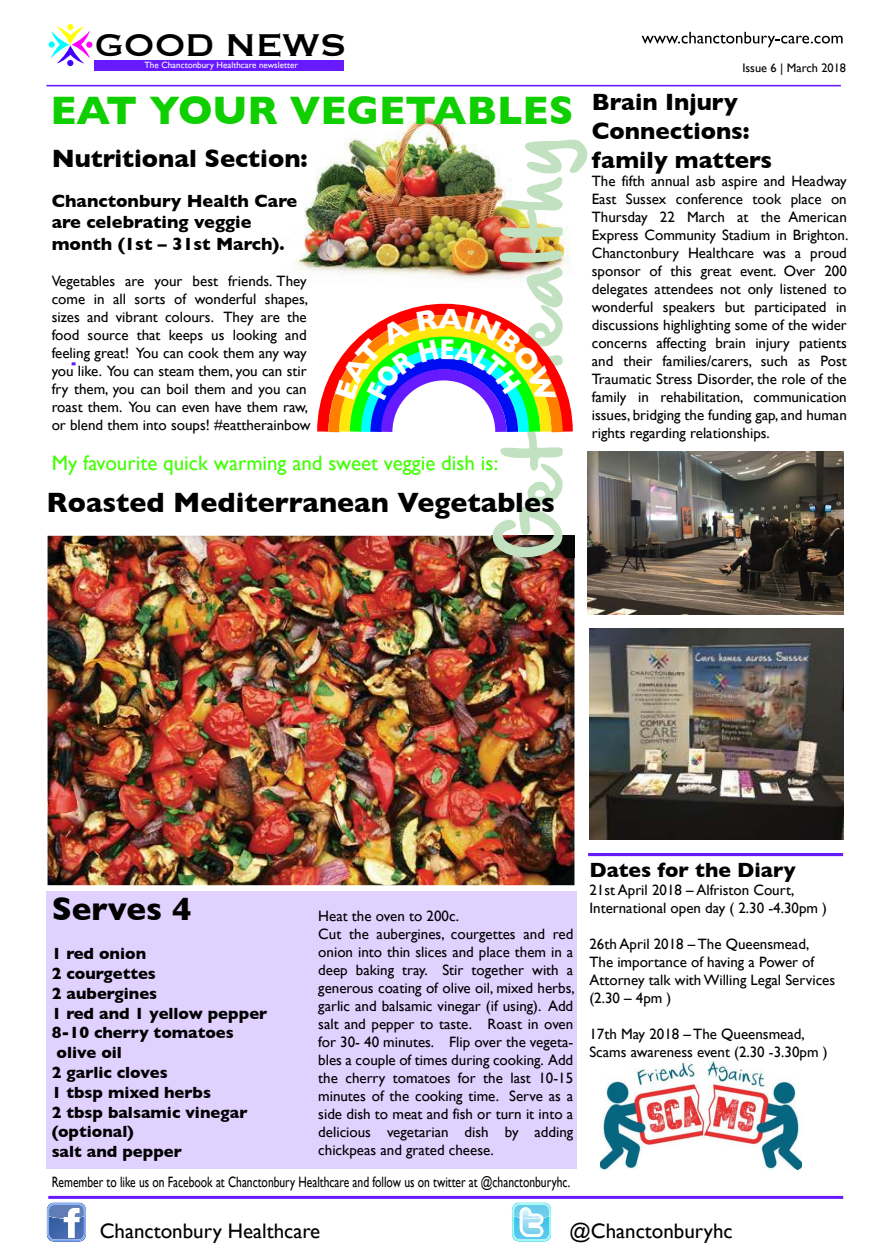
<style>
.page{position:relative;width:883px;height:1258px;background:#fff}
.page>*{position:absolute;margin:0;border:0;box-sizing:border-box;transform-origin:0 0}
.t1{font:67.5px "Hand Of Sean Demo";color:#c2e1c0}
.t2{font:41.4px "Copperplate";letter-spacing:-.035em;color:#000}
.t3{font:700 40.5px "Gill Sans";color:#10cf00}
.t4{font:700 33px "Gill Sans";color:#000}
.t5{font:700 28.5px "Gill Sans";color:#000}
.t6{font:700 25.5px "Gill Sans";color:#000}
.t7{font:700 24px/28.8px "Gill Sans";color:#000}
.t8{font:21px "Gill Sans";color:#40ff00}
.t9{font:21px "Gill Sans";color:#000}
.t10{font:700 21px "Gill Sans";color:#000}
.t11{font:700 18px/21.6px "Gill Sans";color:#000}
.t12{font:700 16.5px/19.8px "Gill Sans";color:#000}
.t13{font:15px/18px "Gill Sans";color:#000}
.t14{font:15px "Gill Sans";color:#000;scale:.77 1}
.t15{font:12.3px "Gill Sans";color:#000}
.t16{font:9px "Gill Sans";color:#fff}
</style>
<div class="page">
<img style="left:48px;top:536px;width:526px;height:349px">
<img style="left:492px;top:536px;width:82px;height:21px">
<img style="left:293px;top:110px;width:277px;height:172px">
<svg style="left:642px;top:32px;width:200px;height:15px"></svg>
<hr style="left:47px;top:85px;width:794px;height:1px;background:#681aff">
<div style="left:95px;top:60px;width:249px;height:10px;background:#681aff"></div>
<svg style="left:51px;top:24px;width:41px;height:42px"></svg>
<div style="left:49px;top:41px;width:6px;height:7px;background:#0ff;border-radius:50%"></div>
<img style="left:51px;top:1241px;width:31px;height:1px">
<svg style="left:47px;top:1202px;width:39px;height:39px"></svg>
<img style="left:516px;top:1241px;width:31px;height:1px">
<svg style="left:512px;top:1202px;width:39px;height:39px"></svg>
<hr style="left:48px;top:1196px;width:795px;height:3px;background:#681aff">
<div style="left:47px;top:891px;width:530px;height:277px;background:#e1d1ff"></div>
<img style="left:600px;top:1062px;width:202px;height:107px">
<img style="left:589px;top:629px;width:254px;height:211px">
<hr style="left:588px;top:853px;width:255px;height:3px;background:#661aff">
<svg style="left:72px;top:362px;width:4px;height:3px"></svg>
<img style="left:588px;top:451px;width:255px;height:164px">
<svg style="left:317px;top:303px;width:256px;height:130px"></svg>
<h2 class="t2" style="left:95px;top:18px;width:254px">GOOD NEWS</h2>
<p class="t16" style="left:144px;top:61px;width:155px">The Chanctonbury Healthcare newsletter</p>
<p class="t15" style="left:742px;top:63px;width:105px">Issue 6 | March 2018</p>
<h3 class="t7" style="left:592px;top:90px;width:182px">Brain Injury<br>Connections: family matters</h3>
<p class="t13" style="left:592px;top:173px;width:258px;text-align:justify">The fifth annual asb aspire and Headway East Sussex conference took place on Thursday 22 March at the American Express Community Stadium in Brighton.<br>Chanctonbury Healthcare was a proud sponsor of this great event. Over 200 delegates attendees not only listened to wonderful speakers but participated in discussions highlighting some of the wider concerns affecting brain injury patients and their families/carers, such as Post Traumatic Stress Disorder, the role of the family in rehabilitation, communication issues, bridging the funding gap, and human rights regarding relationships.</p>
<h3 class="t3" style="left:50px;top:94px;width:525px">EAT YOUR VEGETABLES</h3>
<h3 class="t6" style="left:52px;top:148px;width:258px">Nutritional Section:</h3>
<p class="t11" style="left:52px;top:191px;width:247px">Chanctonbury Health Care are celebrating veggie month (1st – 31st March).</p>
<p class="t13" style="left:52px;top:273px;width:260px">Vegetables are your best friends. They come in all sorts of wonderful shapes, sizes and vibrant colours. They are the food source that keeps us looking and feeling great! You can cook them any way you like. You can steam them, you can stir fry them, you can boil them and you can roast them. You can even have them raw, or blend them into soups! #eattherainbow</p>
<h1 class="t1" style="left:492px;top:558px;width:424px;rotate:-90deg">Get Healthy</h1>
<h3 class="t8" style="left:52px;top:454px;width:448px">My favourite quick warming and sweet veggie dish is:</h3>
<h3 class="t5" style="left:47px;top:491px;width:510px">Roasted Mediterranean Vegetables</h3>
<h3 class="t4" style="left:52px;top:895px;width:141px">Serves 4</h3>
<p class="t12" style="left:52px;top:945px;width:217px">1 red onion<br>2 courgettes<br>2 aubergines<br>1 red and 1 yellow pepper<br>8-10 cherry tomatoes olive oil<br>2 garlic cloves<br>1 tbsp mixed herbs<br>2 tbsp balsamic vinegar (optional)<br>salt and pepper</p>
<p class="t13" style="left:318px;top:908px;width:258px">Heat the oven to 200c.<br>Cut the aubergines, courgettes and red onion into thin slices and place them in a deep baking tray. Stir together with a generous coating of olive oil, mixed herbs, garlic and balsamic vinegar (if using). Add salt and pepper to taste. Roast in oven for 30- 40 minutes. Flip over the vegeta&shy;bles a couple of times during cooking. Add the cherry tomatoes for the last 10-15 minutes of the cooking time. Serve as a side dish to meat and fish or turn it into a delicious vegetarian dish by adding chickpeas and grated cheese.</p>
<p class="t14" style="left:52px;top:1175px;width:675px">Remember to like us on Facebook at Chanctonbury Healthcare and follow us on twitter at @chanctonburyhc.</p>
<h3 class="t10" style="left:589px;top:861px;width:208px">Dates for the Diary</h3>
<p class="t13" style="left:589px;top:882px;width:239px">21st April 2018 – Alfriston Court,<br>International open day ( 2.30 -4.30pm )</p>
<p class="t13" style="left:589px;top:936px;width:247px">26th April 2018 – The Queensmead,<br>The importance of having a Power of<br>Attorney talk with Willing Legal Services (2.30 – 4pm )</p>
<p class="t13" style="left:589px;top:1026px;width:240px">17th May 2018 – The Queensmead,<br>Scams awareness event (2.30 -3.30pm )</p>
<h3 class="t9" style="left:100px;top:1222px;width:222px">Chanctonbury Healthcare</h3>
<h3 class="t9" style="left:570px;top:1222px;width:165px">@Chanctonburyhc</h3>
</div>
